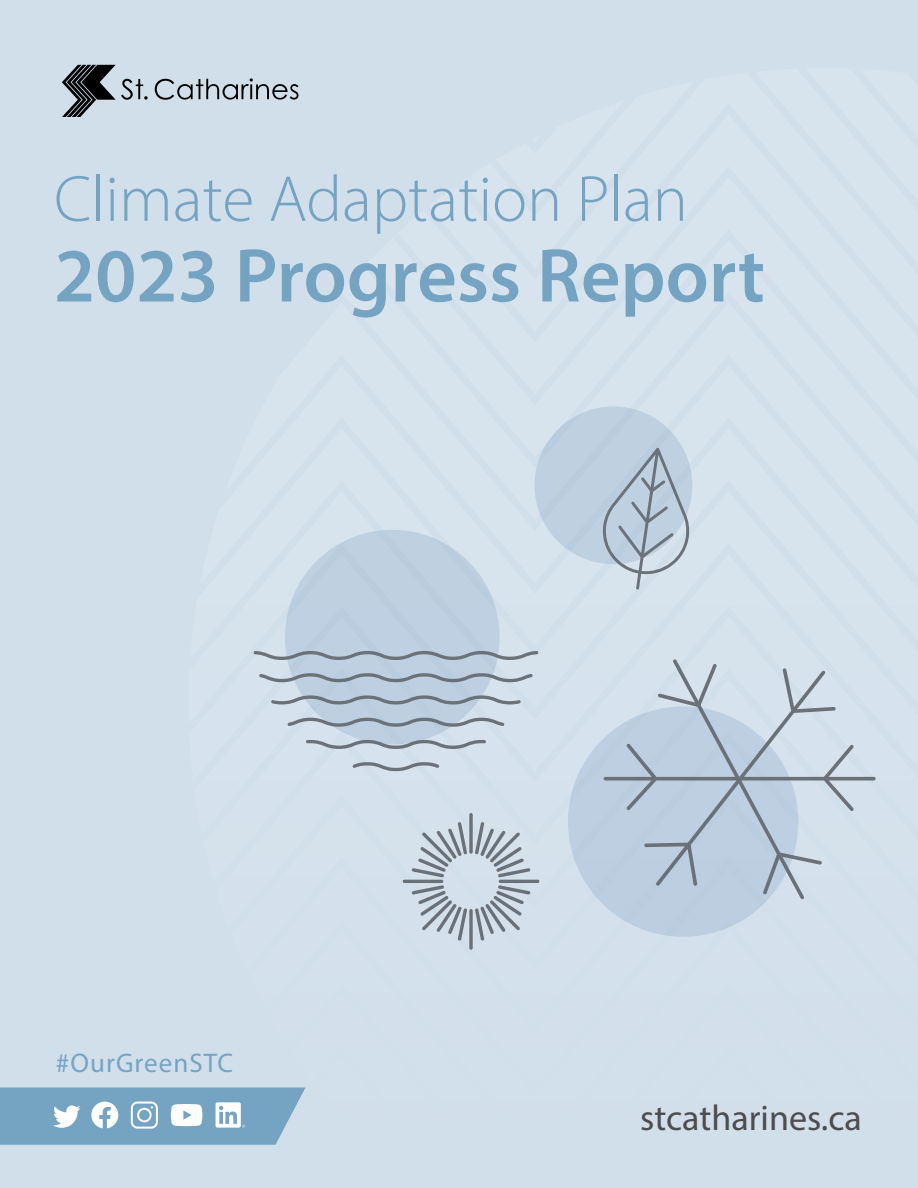
<style>
.page{position:relative;width:918px;height:1188px;background:#d1dfeb}
.page>*{position:absolute;margin:0;border:0;box-sizing:border-box;transform-origin:0 0}
.Document_Title{font:600 76.8px "Myriad Pro";color:#75a4c3}
.Document_Title-2{font:300 65.7px "Myriad Pro";color:#75a4c3}
.Body__P{font:36px "Myriad Pro";color:#4d4d4f}
.Body__P-2{font:27px "Myriad Pro";letter-spacing:.04em;color:#75a4c3}
</style>
<div class="page">
<svg style="left:155px;top:78px;width:144px;height:22px"></svg>
<svg style="left:62px;top:65px;width:86px;height:51px"></svg>
<div style="left:568px;top:706px;width:230px;height:231px;background:#bccee0;border-radius:50%"></div>
<hr style="left:403px;top:880px;width:40px;height:3px;background:#696a6d;border-radius:2px">
<svg style="left:475px;top:822px;width:55px;height:55px"></svg>
<hr style="left:499px;top:880px;width:40px;height:3px;background:#696a6d;border-radius:2px">
<svg style="left:475px;top:885px;width:55px;height:56px"></svg>
<svg style="left:469px;top:813px;width:4px;height:41px"></svg>
<svg style="left:412px;top:885px;width:55px;height:56px"></svg>
<svg style="left:469px;top:909px;width:4px;height:41px"></svg>
<svg style="left:412px;top:822px;width:55px;height:55px"></svg>
<div style="left:535px;top:406px;width:157px;height:158px;background:#bfd0e1;border-radius:50%"></div>
<svg style="left:604px;top:659px;width:272px;height:240px"></svg>
<svg style="left:602px;top:448px;width:88px;height:142px"></svg>
<div style="left:285px;top:530px;width:215px;height:214px;background:#bed0e1;border-radius:50%"></div>
<svg style="left:306px;top:740px;width:180px;height:9px"></svg>
<svg style="left:353px;top:762px;width:86px;height:9px"></svg>
<svg style="left:288px;top:718px;width:216px;height:9px"></svg>
<svg style="left:254px;top:651px;width:284px;height:9px"></svg>
<svg style="left:271px;top:695px;width:250px;height:9px"></svg>
<svg style="left:259px;top:673px;width:274px;height:9px"></svg>
<svg style="left:0;top:1088px;width:305px;height:57px"></svg>
<p class="Document_Title-2" style="left:54px;top:159px;width:635px">Climate Adaptation Plan</p>
<p class="Document_Title" style="left:54px;top:227px;width:713px">2023 Progress Report</p>
<p class="Body__P-2" style="left:56px;top:1046px;width:179px">#OurGreenSTC</p>
<p class="Body__P" style="left:640px;top:1095px;width:223px">stcatharines.ca</p>
</div>
